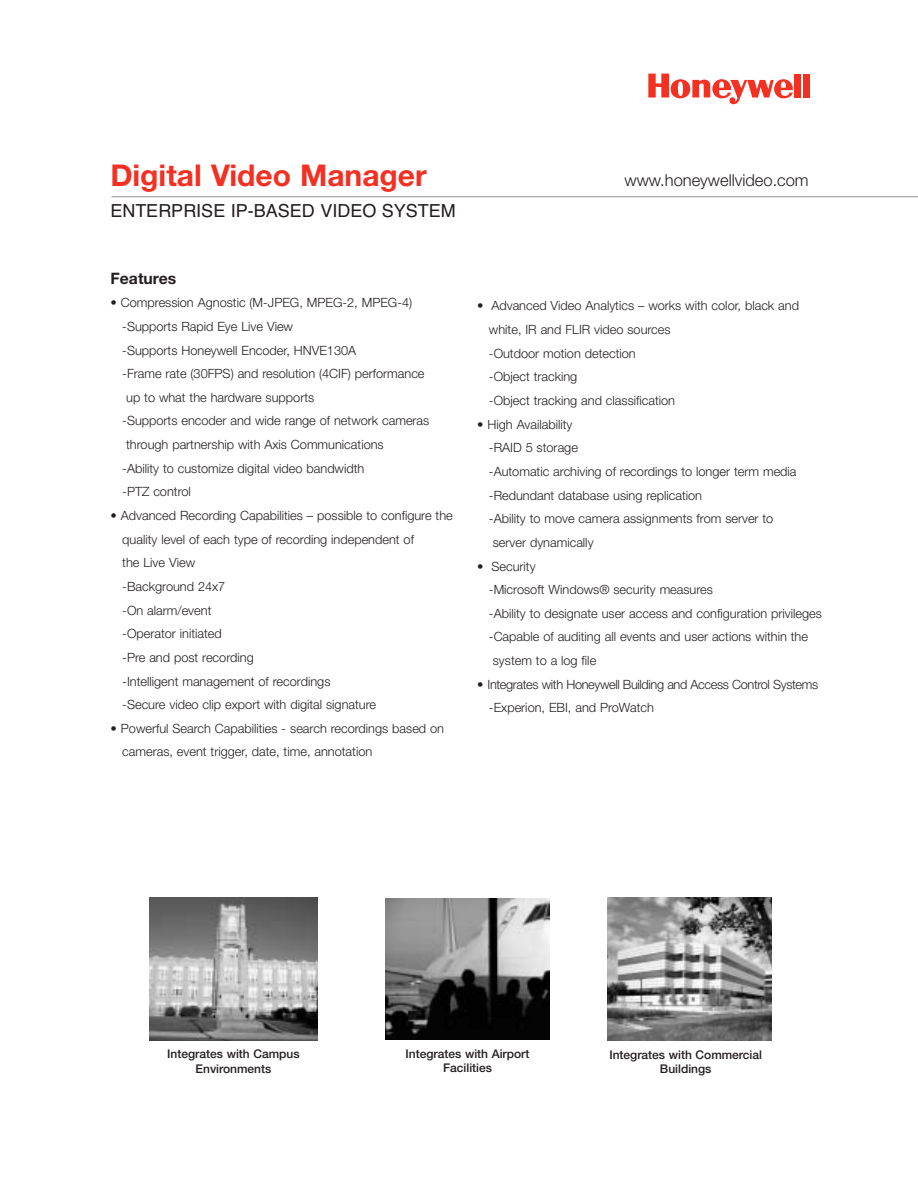
<style>
.page{position:relative;width:918px;height:1188px;background:#fff}
.page>*{position:absolute;margin:0;border:0;box-sizing:border-box;transform-origin:0 0}
.t1{font:700 30px "Helvetica Neue";color:#f33022}
.t2{font:18px "Helvetica";color:#231e1f}
.t3{font:300 16.5px "Helvetica Neue";color:#231e1f}
.t4{font:700 15.75px "Helvetica Neue";color:#231e1f}
.t5{font:300 12.75px/23.7px "Helvetica Neue";color:#231e1f}
.t6{font:300 12.75px/23.7px "Helvetica Neue";letter-spacing:-.03em;color:#231e1f}
.t7{font:500 12px/14.4px "Helvetica Neue";color:#231e1f;text-align:center}
</style>
<div class="page">
<div style="left:794px;top:74px;width:7px;height:23px;background:#f33022"></div>
<div style="left:804px;top:74px;width:6px;height:23px;background:#f33022"></div>
<svg style="left:648px;top:74px;width:145px;height:30px"></svg>
<hr style="left:112px;top:196px;width:806px;height:1px;background:#949498">
<img style="left:149px;top:898px;width:168px;height:143px">
<img style="left:385px;top:898px;width:165px;height:142px">
<img style="left:607px;top:897px;width:164px;height:143px">
<h1 class="t1" style="left:110px;top:164px;width:318px">Digital Video Manager</h1>
<h2 class="t2" style="left:110px;top:204px;width:347px">ENTERPRISE IP-BASED VIDEO SYSTEM</h2>
<p class="t4" style="left:111px;top:273px;width:67px">Features</p>
<p class="t5" style="left:111px;top:292px;width:303px">• Compression Agnostic (M-JPEG, MPEG-2, MPEG-4)</p>
<p class="t5" style="left:122px;top:316px;width:172px">-Supports Rapid Eye Live View</p>
<p class="t5" style="left:122px;top:339px;width:235px">-Supports Honeywell Encoder, HNVE130A</p>
<p class="t5" style="left:122px;top:363px;width:304px">-Frame rate (30FPS) and resolution (4CIF) performance</p>
<p class="t5" style="left:126px;top:387px;width:190px">up to what the hardware supports</p>
<p class="t5" style="left:122px;top:410px;width:309px">-Supports encoder and wide range of network cameras</p>
<p class="t5" style="left:126px;top:434px;width:259px">through partnership with Axis Communications</p>
<p class="t5" style="left:122px;top:458px;width:244px">-Ability to customize digital video bandwidth</p>
<p class="t5" style="left:122px;top:481px;width:70px">-PTZ control</p>
<p class="t5" style="left:122px;top:505px;width:332px;text-indent:-12px">• Advanced Recording Capabilities – possible to configure the quality level of each type of recording independent of<br>the Live View<br>-Background 24x7<br>-On alarm/event<br>-Operator initiated<br>-Pre and post recording<br>-Intelligent management of recordings<br>-Secure video clip export with digital signature</p>
<p class="t5" style="left:122px;top:718px;width:323px;text-indent:-12px">• Powerful Search Capabilities - search recordings based on cameras, event trigger, date, time, annotation</p>
<p class="t3" style="left:624px;top:174px;width:186px">www.honeywellvideo.com</p>
<p class="t5" style="left:489px;top:295px;width:312px;text-indent:-12px">• Advanced Video Analytics – works with color, black and white, IR and FLIR video sources<br>-Outdoor motion detection<br>-Object tracking<br>-Object tracking and classification</p>
<p class="t5" style="left:477px;top:414px;width:97px">• High Availability</p>
<p class="t5" style="left:489px;top:437px;width:91px">-RAID 5 storage</p>
<p class="t5" style="left:489px;top:461px;width:309px">-Automatic archiving of recordings to longer term media</p>
<p class="t5" style="left:489px;top:484px;width:215px">-Redundant database using replication</p>
<p class="t5" style="left:489px;top:508px;width:286px">-Ability to move camera assignments from server to</p>
<p class="t5" style="left:493px;top:532px;width:102px">server dynamically</p>
<p class="t5" style="left:477px;top:555px;width:60px">• Security</p>
<p class="t5" style="left:489px;top:579px;width:226px">-Microsoft Windows® security measures</p>
<p class="t5" style="left:489px;top:603px;width:335px">-Ability to designate user access and configuration privileges</p>
<p class="t5" style="left:489px;top:626px;width:321px">-Capable of auditing all events and user actions within the</p>
<p class="t5" style="left:493px;top:650px;width:105px">system to a log file</p>
<p class="t6" style="left:489px;top:674px;width:331px;text-indent:-12px">• Integrates with Honeywell Building and Access Control Systems -Experion, EBI, and ProWatch</p>
<p class="t7" style="left:167px;top:1048px;width:134px">Integrates with Campus<br>Environments</p>
<p class="t7" style="left:406px;top:1047px;width:125px">Integrates with Airport<br>Facilities</p>
<p class="t7" style="left:609px;top:1048px;width:154px">Integrates with Commercial<br>Buildings</p>
</div>
